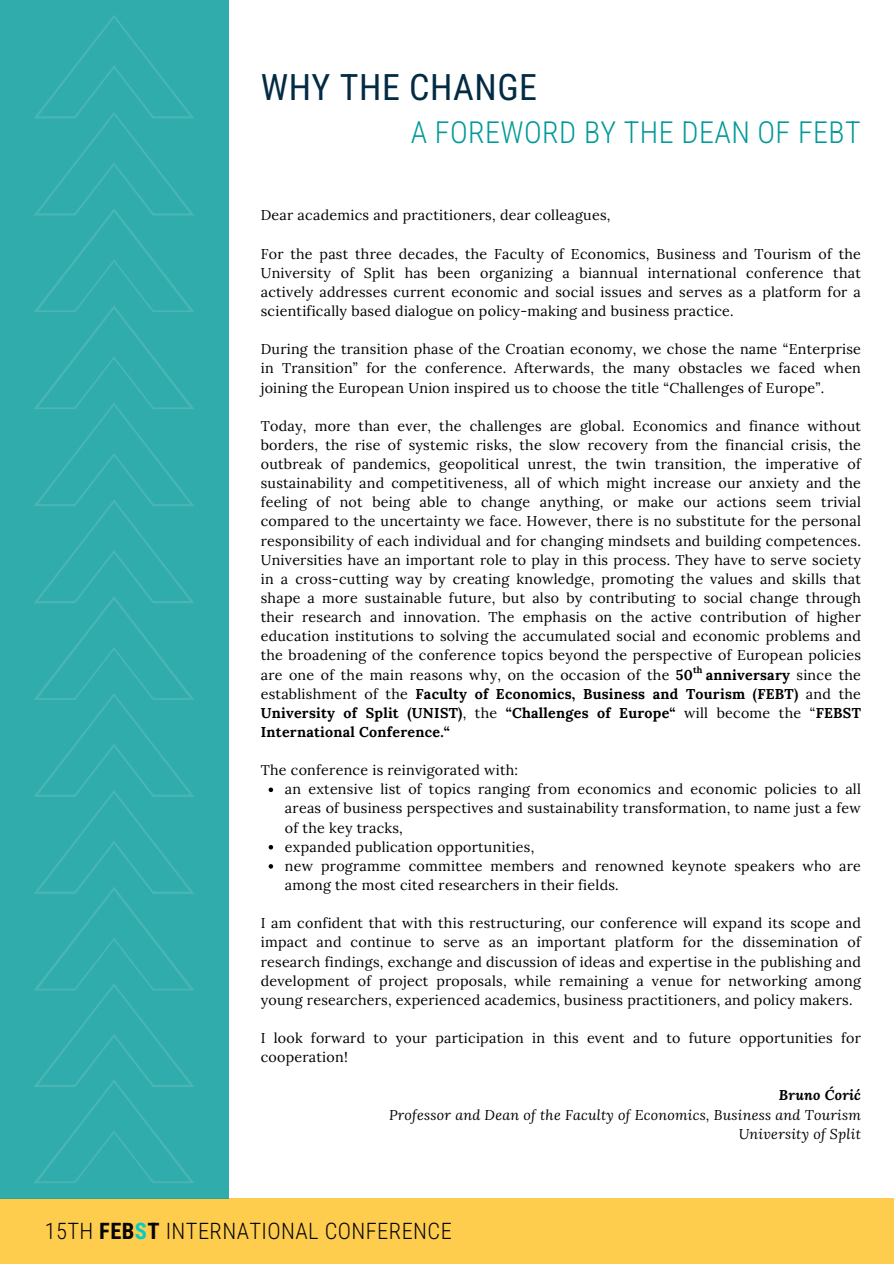
<style>
.page{position:relative;width:894px;height:1264px;background:#fff}
.page>*{position:absolute;margin:0;border:0;box-sizing:border-box;transform-origin:0 0}
.t1{font:36px "Roboto Condensed";letter-spacing:.015em;color:#032b43}
.t2{font:300 30px "Roboto Condensed";letter-spacing:.015em;color:#099}
.t3{font:300 22.5px "Roboto Condensed";letter-spacing:.02em;color:#080708}
.t4{font:14.25px/19.2px "Lora";letter-spacing:.02em;color:#000;text-align:justify}
.t5{font:italic 14.25px/19.2px "Lora";letter-spacing:.02em;color:#000;text-align:right}
.t6{font:700 9px "Lora";color:#000}
.s1{font-weight:700}
.s2{font-weight:700;color:#0cc}
</style>
<div class="page">
<div style="left:0;top:1198px;width:893px;height:65px;background:#ffcd4d"></div>
<div style="left:0;top:0;width:228px;height:1198px;background:#31acac"></div>
<svg style="left:34px;top:15px;width:160px;height:1168px"></svg>
<svg style="left:268px;top:787px;width:5px;height:5px"></svg>
<svg style="left:268px;top:845px;width:5px;height:4px"></svg>
<svg style="left:268px;top:864px;width:5px;height:4px"></svg>
<p class="t1" style="left:261px;top:67px;width:278px">WHY THE CHANGE</p>
<p class="t2" style="left:410px;top:115px;width:451px">A FOREWORD BY THE DEAN OF FEBT</p>
<h3 class="t4" style="left:261px;top:205px;width:351px">Dear academics and practitioners, dear colleagues,</h3>
<h3 class="t4" style="left:261px;top:244px;width:601px">For the past three decades, the Faculty of Economics, Business and Tourism of the University of Split has been organizing a biannual international conference that actively addresses current economic and social issues and serves as a platform for a scientifically based dialogue on policy-making and business practice.</h3>
<h3 class="t4" style="left:261px;top:339px;width:601px">During the transition phase of the Croatian economy, we chose the name “Enterprise in Transition” for the conference. Afterwards, the many obstacles we faced when joining the European Union inspired us to choose the title “Challenges of Europe”.</h3>
<h3 class="t4" style="left:261px;top:416px;width:601px">Today, more than ever, the challenges are global. Economics and finance without borders, the rise of systemic risks, the slow recovery from the financial crisis, the outbreak of pandemics, geopolitical unrest, the twin transition, the imperative of sustainability and competitiveness, all of which might increase our anxiety and the feeling of not being able to change anything, or make our actions seem trivial compared to the uncertainty we face. However, there is no substitute for the personal responsibility of each individual and for changing mindsets and building competences.<br>Universities have an important role to play in this process. They have to serve society in a cross-cutting way by creating knowledge, promoting the values and skills that shape a more sustainable future, but also by contributing to social change through their research and innovation. The emphasis on the active contribution of higher education institutions to solving the accumulated social and economic problems and the broadening of the conference topics beyond the perspective of European policies are one of the main reasons why, on the occasion of the <span class="s1">50 anniversary</span> since the establishment of the <span class="s1">Faculty of Economics, Business and Tourism (FEBT)</span> and the <span class="s1">University of Split (UNIST)</span>, the <span class="s1">“Challenges of Europe“</span> will become the “<span class="s1">FEBST International Conference.“</span></h3>
<h3 class="t4" style="left:261px;top:760px;width:259px">The conference is reinvigorated with:</h3>
<p class="t4" style="left:285px;top:779px;width:577px">an extensive list of topics ranging from economics and economic policies to all areas of business perspectives and sustainability transformation, to name just a few of the key tracks,</p>
<p class="t4" style="left:285px;top:837px;width:251px">expanded publication opportunities,</p>
<p class="t4" style="left:285px;top:856px;width:577px">new programme committee members and renowned keynote speakers who are among the most cited researchers in their fields.</p>
<h3 class="t4" style="left:261px;top:913px;width:601px">I am confident that with this restructuring, our conference will expand its scope and impact and continue to serve as an important platform for the dissemination of research findings, exchange and discussion of ideas and expertise in the publishing and development of project proposals, while remaining a venue for networking among young researchers, experienced academics, business practitioners, and policy makers.</h3>
<h3 class="t4" style="left:261px;top:1028px;width:601px">I look forward to your participation in this event and to future opportunities for cooperation!</h3>
<h3 class="t5" style="left:389px;top:1085px;width:473px"><span class="s1">Bruno Ćorić<br></span>Professor and Dean of the Faculty of Economics, Business and Tourism<br>University of Split</h3>
<p class="t6" style="left:693px;top:663px;width:11px">th</p>
<h1 class="t3" style="left:45px;top:1217px;width:408px">15TH <span class="s1">FEB</span><span class="s2">S</span><span class="s1">T</span> INTERNATIONAL CONFERENCE</h1>
</div>
